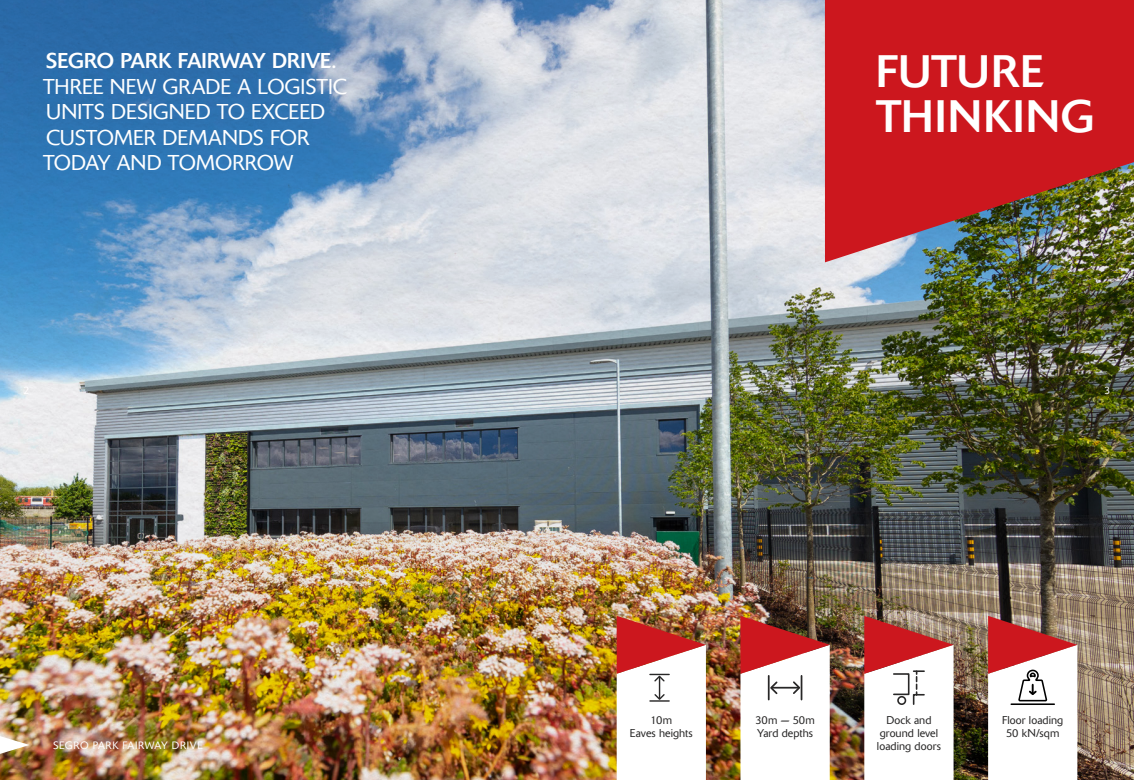
<style>
.page{position:relative;width:1134px;height:780px;background:#fff}
.page>*{position:absolute;margin:0;border:0;box-sizing:border-box;transform-origin:0 0}
.t1{font:45px/45px "Delta BQ";letter-spacing:.02em;color:#fff}
.t2{font:300 21.25px/25.5px "Delta BQ";color:#fff}
.t3{font:21.25px "Delta BQ";color:#fff}
.t4{font:300 11.25px/13.1px "Delta BQ";letter-spacing:.005em;color:#282727;text-align:center}
.t5{font:300 10.62px "Delta BQ";letter-spacing:.055em;color:#fff}
.s1{font-weight:400}
</style>
<div class="page">
<img style="left:0;top:0;width:1134px;height:780px">
<svg style="left:617px;top:615px;width:89px;height:165px"></svg>
<svg style="left:740px;top:615px;width:90px;height:165px"></svg>
<svg style="left:988px;top:615px;width:89px;height:165px"></svg>
<svg style="left:864px;top:615px;width:89px;height:165px"></svg>
<svg style="left:825px;top:0;width:309px;height:262px;background:#b8292a"></svg>
<svg style="left:0;top:736px;width:30px;height:17px"></svg>
<h2 class="t3" style="left:46px;top:48px;width:292px">SEGRO PARK FAIRWAY DRIVE.</h2>
<h2 class="t2" style="left:43px;top:74px;width:306px">THREE NEW GRADE A LOGISTIC<br>UNITS DESIGNED TO EXCEED<br>CUSTOMER DEMANDS FOR<br>TODAY AND TOMORROW</h2>
<p class="t5" style="left:53px;top:739px;width:151px">SEGRO PARK FAIRWAY DRIVE</p>
<h1 class="t1" style="left:876px;top:49px;width:220px">FUTURE<br>THINKING</h1>
<p class="t5" style="left:1104px;top:384px;width:7px">3</p>
<p class="t4" style="left:630px;top:713px;width:65px">10m<br>Eaves heights</p>
<p class="t4" style="left:755px;top:713px;width:61px;text-align:left">30m <span class="s1">—</span> 50m<br>Yard depths</p>
<p class="t4" style="left:877px;top:713px;width:65px">Dock and ground level loading doors</p>
<p class="t4" style="left:1002px;top:713px;width:63px">Floor loading<br>50 kN/sqm</p>
</div>
